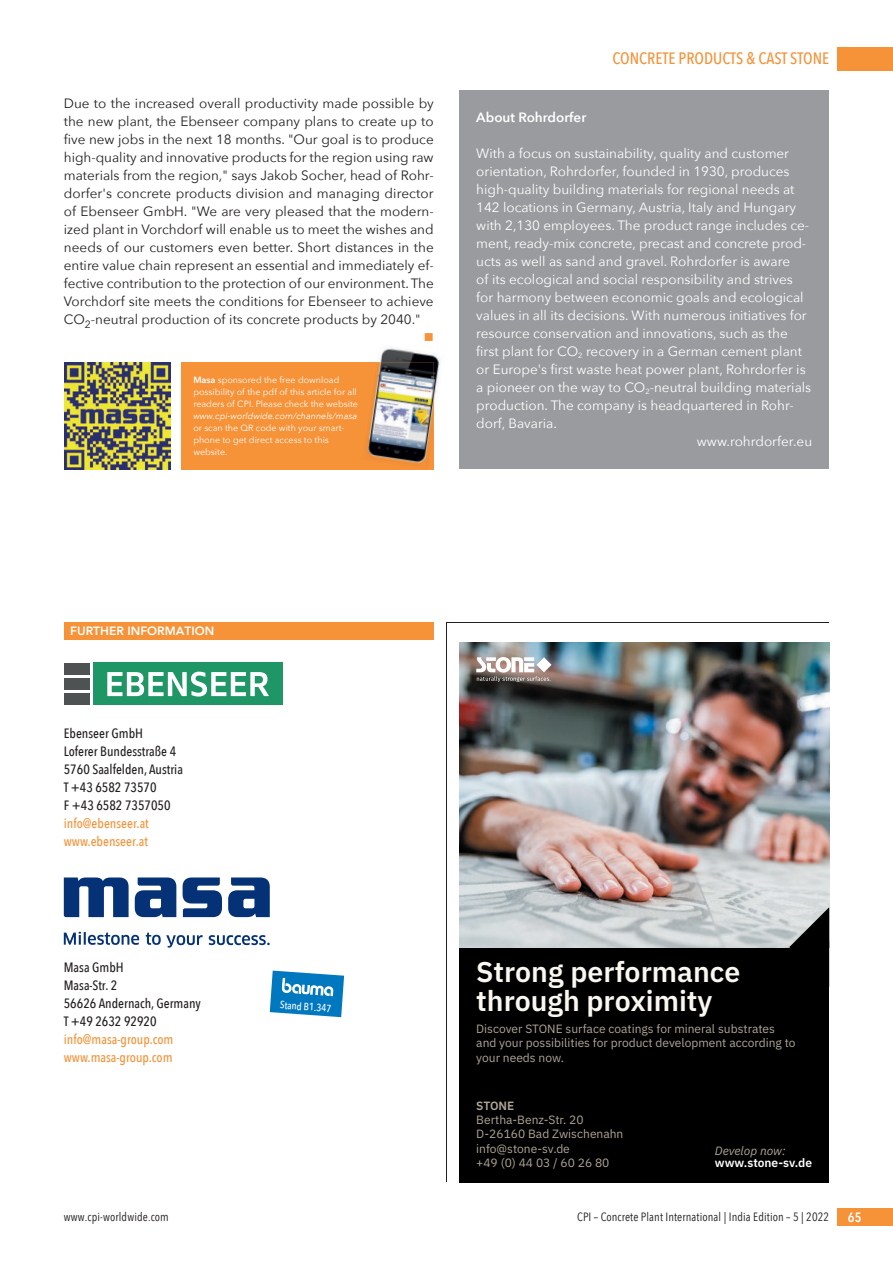
<style>
.page{position:relative;width:893px;height:1263px;background:#fff}
.page>*{position:absolute;margin:0;border:0;box-sizing:border-box;transform-origin:0 0}
.t1{font:600 28.5px/29.4px "IBM Plex Sans";color:#f9f7f0}
.t2{font:500 16.5px "Avenir Next Condensed";color:#f69238}
.t3{font:13.5px "Avenir Next";color:#fff}
.t4{font:13.5px/18px "Avenir Next";color:#231f20;text-align:justify}
.t5{font:500 13.5px/18px "Avenir Next Condensed";color:#231f20}
.t6{font:500 13.5px/18px "Avenir Next Condensed";color:#f69238}
.t7{font:600 13.5px "Avenir Next";color:#fff}
.t8{font:600 13.5px "Avenir Next Condensed";color:#fff}
.t9{font:13.5px "Wingdings";color:#f69238}
.t10{font:12px/14.4px "IBM Plex Sans";color:#afa597}
.t11{font:12px "Avenir Next Condensed";letter-spacing:.01em;color:#231f20}
.t12{font:800 12px "Avenir";color:#fff}
.t13{font:600 12px "IBM Plex Sans";color:#fff}
.t14{font:italic 12px "IBM Plex Sans";color:#afa597}
.t15{font:600 12px "IBM Plex Sans";letter-spacing:-.01em;color:#afa597}
.t16{font:500 10.5px "Avenir Next Condensed";color:#fff}
.t17{font:9px/12px "Avenir Next";color:#fff}
.t18{font:italic 9px "Avenir Next";color:#fff}
.s1{font-weight:600}
</style>
<div class="page">
<div style="left:838px;top:47px;width:55px;height:23px;background:#f69238"></div>
<div style="left:838px;top:1208px;width:55px;height:18px;background:#f69238"></div>
<div style="left:64px;top:622px;width:370px;height:17px;background:#f69238"></div>
<div style="left:93px;top:663px;width:190px;height:42px;background:#1f9665"></div>
<svg style="left:107px;top:672px;width:162px;height:25px"></svg>
<div style="left:64px;top:663px;width:26px;height:11px;background:#4f5252"></div>
<div style="left:64px;top:678px;width:26px;height:12px;background:#4f5252"></div>
<div style="left:64px;top:693px;width:26px;height:12px;background:#4f5252"></div>
<div style="left:182px;top:362px;width:252px;height:108px;background:#f69238"></div>
<img style="left:64px;top:363px;width:107px;height:106px">
<img style="left:380px;top:348px;width:60px;height:59px">
<img style="left:367px;top:362px;width:67px;height:101px">
<div style="left:459px;top:90px;width:370px;height:19px;background:#999b9e"></div>
<div style="left:459px;top:108px;width:370px;height:19px;background:#999b9e"></div>
<div style="left:459px;top:126px;width:370px;height:19px;background:#999b9e"></div>
<div style="left:459px;top:144px;width:370px;height:289px;background:#999b9e"></div>
<div style="left:459px;top:432px;width:370px;height:19px;background:#999b9e"></div>
<div style="left:459px;top:450px;width:370px;height:19px;background:#999b9e"></div>
<svg style="left:64px;top:932px;width:75px;height:13px"></svg>
<svg style="left:146px;top:932px;width:57px;height:16px"></svg>
<svg style="left:209px;top:935px;width:61px;height:10px"></svg>
<svg style="left:183px;top:877px;width:39px;height:40px"></svg>
<svg style="left:228px;top:877px;width:42px;height:40px"></svg>
<svg style="left:135px;top:877px;width:41px;height:40px"></svg>
<svg style="left:64px;top:877px;width:65px;height:40px"></svg>
<hr style="left:446px;top:622px;width:1px;height:560px;background:#231f20">
<hr style="left:447px;top:622px;width:382px;height:1px;background:#231f20">
<svg style="left:270px;top:971px;width:74px;height:46px"></svg>
<div style="left:459px;top:642px;width:370px;height:540px;background:#000"></div>
<img style="left:459px;top:642px;width:370px;height:305px">
<svg style="left:789px;top:907px;width:40px;height:41px"></svg>
<svg style="left:476px;top:657px;width:76px;height:25px;background:#b4aaa7"></svg>
<p class="t4" style="left:64px;top:94px;width:372px">Due to the increased overall productivity made possible by the new plant, the Ebenseer company plans to create up to five new jobs in the next 18 months. "Our goal is to produce high-quality and innovative products for the region using raw materials from the region," says Jakob Socher, head of Rohr&shy;dorfer's concrete products division and managing director of Ebenseer GmbH. "We are very pleased that the modern&shy;ized plant in Vorchdorf will enable us to meet the wishes and needs of our customers even better. Short distances in the entire value chain represent an essential and immediately ef&shy;fective contribution to the protection of our environment. The Vorchdorf site meets the conditions for Ebenseer to achieve CO<sub>2</sub>-neutral production of its concrete products by 2040."</p>
<p class="t9" style="left:424px;top:330px;width:12px">■</p>
<p class="t17" style="left:193px;top:374px;width:166px"><span class="s1">Masa</span> sponsored the free download possibility of the pdf of this article for all readers of CPI. Please check the website</p>
<p class="t18" style="left:193px;top:408px;width:166px">www.cpi-worldwide.com/channels/masa</p>
<p class="t17" style="left:193px;top:422px;width:153px">or scan the QR code with your smart&shy;phone to get direct access to this website.</p>
<p class="t2" style="left:612px;top:49px;width:218px">CONCRETE PRODUCTS &amp; CAST STONE</p>
<p class="t7" style="left:476px;top:105px;width:112px">About Rohrdorfer</p>
<p class="t3" style="left:476px;top:142px;width:314px">With a focus on sustainability, quality and customer</p>
<p class="t3" style="left:476px;top:160px;width:315px">orientation, Rohrdorfer, founded in 1930, produces</p>
<p class="t3" style="left:476px;top:178px;width:320px">high-quality building materials for regional needs at</p>
<p class="t3" style="left:476px;top:196px;width:321px">142 locations in Germany, Austria, Italy and Hungary</p>
<p class="t3" style="left:476px;top:214px;width:335px">with 2,130 employees. The product range includes ce-</p>
<p class="t3" style="left:476px;top:232px;width:332px">ment, ready-mix concrete, precast and concrete prod-</p>
<p class="t3" style="left:476px;top:250px;width:315px">ucts as well as sand and gravel. Rohrdorfer is aware</p>
<p class="t3" style="left:476px;top:268px;width:318px">of its ecological and social responsibility and strives</p>
<p class="t3" style="left:476px;top:286px;width:329px">for harmony between economic goals and ecological</p>
<p class="t3" style="left:476px;top:304px;width:332px">values in all its decisions. With numerous initiatives for</p>
<p class="t3" style="left:476px;top:322px;width:313px">resource conservation and innovations, such as the</p>
<p class="t3" style="left:476px;top:340px;width:327px">first plant for CO<sub>2</sub> recovery in a German cement plant</p>
<p class="t3" style="left:476px;top:358px;width:331px">or Europe's first waste heat power plant, Rohrdorfer is</p>
<p class="t3" style="left:476px;top:376px;width:337px">a pioneer on the way to CO<sub>2</sub>-neutral building materials</p>
<p class="t3" style="left:476px;top:394px;width:319px">production. The company is headquartered in Rohr-</p>
<p class="t3" style="left:476px;top:412px;width:82px">dorf, Bavaria.</p>
<p class="t3" style="left:697px;top:430px;width:117px">www.rohrdorfer.eu</p>
<p class="t12" style="left:70px;top:621px;width:146px">FURTHER INFORMATION</p>
<p class="t5" style="left:64px;top:724px;width:121px">Ebenseer GmbH<br>Loferer Bundesstraße 4<br>5760 Saalfelden, Austria<br>T +43 6582 73570<br>F +43 6582 7357050</p>
<p class="t6" style="left:64px;top:814px;width:87px">info@ebenseer.at www.ebenseer.at</p>
<p class="t5" style="left:64px;top:958px;width:139px">Masa GmbH<br>Masa-Str. 2<br>56626 Andernach, Germany<br>T +49 2632 92920</p>
<p class="t6" style="left:64px;top:1030px;width:111px">info@masa-group.com www.masa-group.com</p>
<p class="t16" style="left:280px;top:998px;width:53px;rotate:4deg">Stand B1.347</p>
<h1 class="t1" style="left:476px;top:954px;width:265px">Strong performance through proximity</h1>
<p class="t10" style="left:476px;top:1020px;width:321px">Discover STONE surface coatings for mineral substrates and your possibilities for product development according to your needs now.</p>
<p class="t15" style="left:476px;top:1096px;width:40px">STONE</p>
<p class="t10" style="left:476px;top:1112px;width:149px">Bertha-Benz-Str. 20<br>D-26160 Bad Zwischenahn info@stone-sv.de<br>+49 (0) 44 03 / 60 26 80</p>
<p class="t14" style="left:715px;top:1141px;width:72px">Develop now:</p>
<p class="t13" style="left:715px;top:1154px;width:99px">www.stone-sv.de</p>
<p class="t11" style="left:64px;top:1207px;width:107px">www.cpi-worldwide.com</p>
<p class="t11" style="left:577px;top:1207px;width:254px">CPI – Concrete Plant International | India Edition – 5 | 2022</p>
<p class="t8" style="left:848px;top:1206px;width:15px">65</p>
</div>
